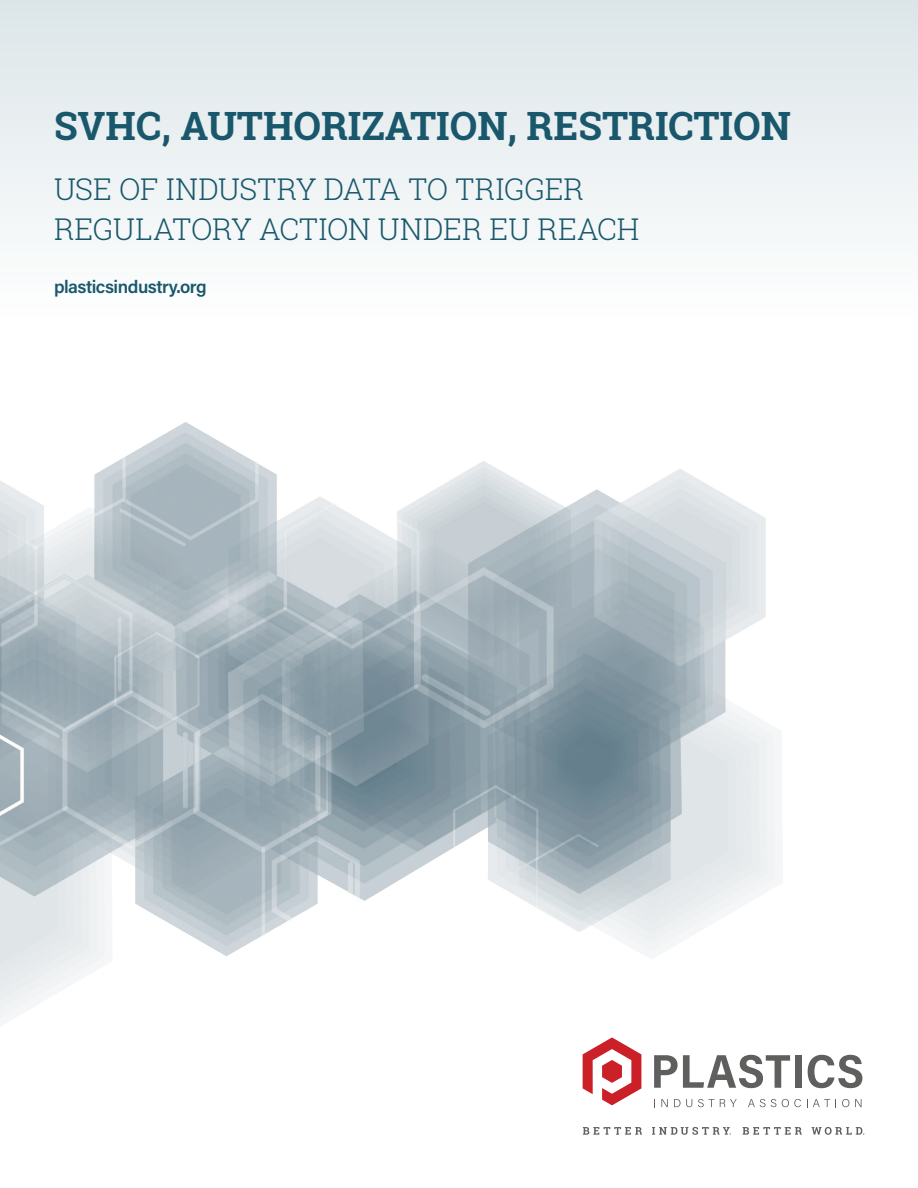
<style>
.page{position:relative;width:918px;height:1188px;background:#fff}
.page>*{position:absolute;margin:0;border:0;box-sizing:border-box;transform-origin:0 0}
.Cover_Header{font:700 39px "Roboto Slab";color:#19586c}
.Cover_Subhead{font:300 30px/40.5px "Roboto Slab";letter-spacing:-.01em;color:#19586c}
.Cover_Sub_2{font:600 18px "Acumin Pro";letter-spacing:-.025em;color:#19586c}
</style>
<div class="page">
<div style="left:0;top:0;width:918px;height:326px;background:linear-gradient(to bottom,#dce5e8,#fff)"></div>
<svg style="left:583px;top:1038px;width:58px;height:67px"></svg>
<svg style="left:654px;top:1055px;width:136px;height:33px"></svg>
<div style="left:795px;top:1055px;width:7px;height:33px;background:#5f5f5e"></div>
<svg style="left:808px;top:1055px;width:54px;height:33px"></svg>
<svg style="left:661px;top:1099px;width:7px;height:8px"></svg>
<svg style="left:674px;top:1099px;width:18px;height:8px"></svg>
<svg style="left:698px;top:1099px;width:39px;height:8px"></svg>
<svg style="left:748px;top:1099px;width:28px;height:8px"></svg>
<svg style="left:782px;top:1099px;width:19px;height:8px"></svg>
<svg style="left:807px;top:1099px;width:29px;height:8px"></svg>
<svg style="left:842px;top:1099px;width:7px;height:8px"></svg>
<svg style="left:855px;top:1099px;width:7px;height:8px"></svg>
<svg style="left:583px;top:1127px;width:59px;height:8px"></svg>
<svg style="left:743px;top:1127px;width:59px;height:8px"></svg>
<svg style="left:652px;top:1127px;width:79px;height:8px"></svg>
<svg style="left:812px;top:1127px;width:52px;height:8px"></svg>
<img style="left:0;top:422px;width:782px;height:616px">
<p class="Cover_Header" style="left:54px;top:99px;width:738px">SVHC, AUTHORIZATION, RESTRICTION</p>
<p class="Cover_Subhead" style="left:54px;top:168px;width:587px">USE OF INDUSTRY DATA TO TRIGGER<br>REGULATORY ACTION UNDER EU REACH</p>
<p class="Cover_Sub_2" style="left:54px;top:274px;width:154px">plasticsindustry.org</p>
</div>
